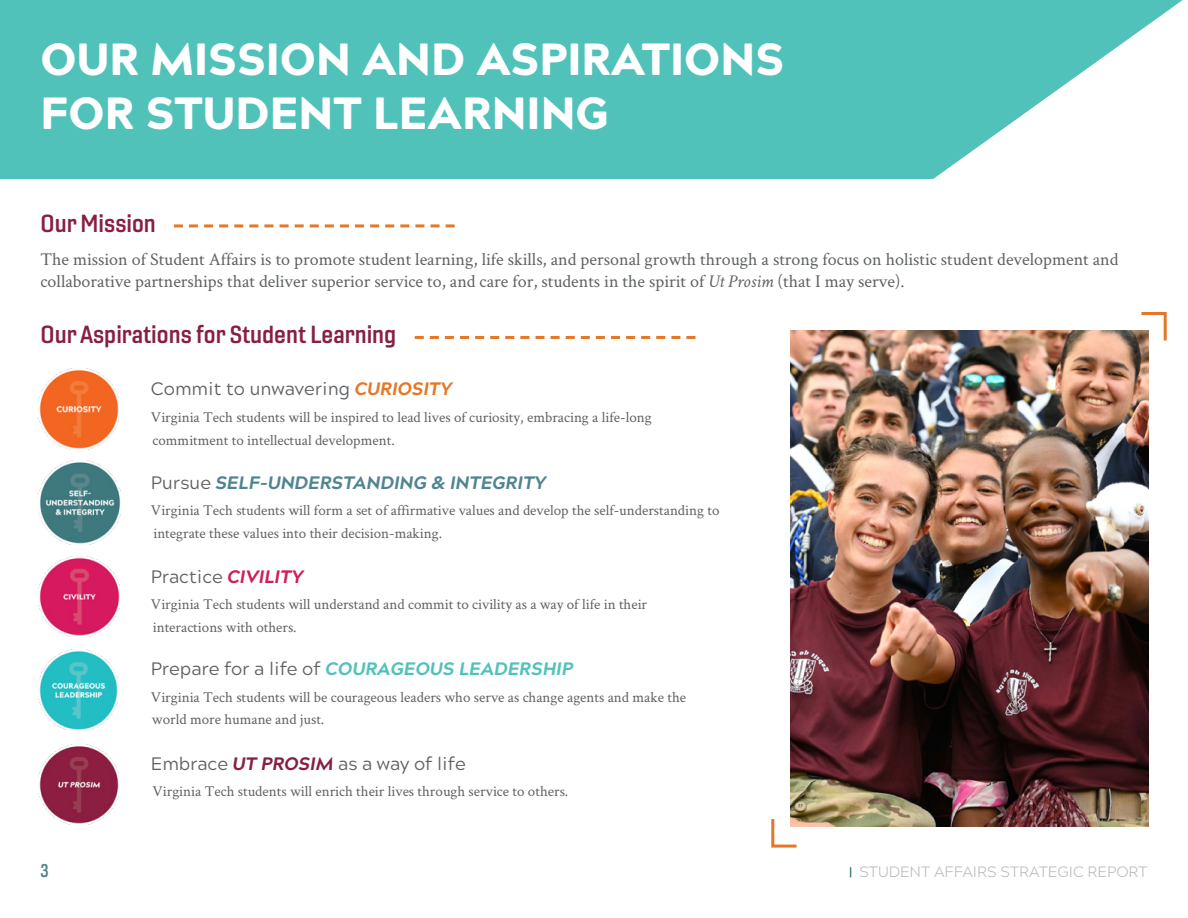
<style>
.page{position:relative;width:1188px;height:918px;background:#fff}
.page>*{position:absolute;margin:0;border:0;box-sizing:border-box;transform-origin:0 0}
.t1{font:900 45px/54px "Acherus Grotesque";color:#fff}
.t2{font:24px "Gineso Nor Dem";color:#871f41}
.t3{font:18px/22.5px "Crimson Text";color:#5e6163}
.t4{font:18px "Acherus Grotesque";color:#5e6163}
.t5{font:italic 800 18px "Acherus Grotesque";color:#51c2b9}
.t6{font:italic 800 18px "Acherus Grotesque";color:#4f8490}
.t7{font:18px "Gineso Con Dem";color:#508590}
.t8{font:15px/22.5px "Crimson Text";color:#5e6163}
.t9{font:300 15px "Acherus Grotesque";color:#babbbd}
.s1{font-style:italic}
.s2{font-weight:800;font-style:italic;color:#e57725}
.s3{font-weight:400;font-style:normal;color:#5e6163}
.s4{font-weight:800;font-style:italic;color:#cd1d5a}
.s5{font-weight:800;font-style:italic;color:#871f41}
</style>
<div class="page">
<svg style="left:0;top:0;width:1183px;height:179px;background:#62c8c0"></svg>
<svg style="left:174px;top:224px;width:281px;height:3px"></svg>
<svg style="left:415px;top:336px;width:281px;height:3px"></svg>
<img style="left:38px;top:368px;width:81px;height:82px">
<img style="left:39px;top:461px;width:82px;height:83px">
<img style="left:39px;top:556px;width:81px;height:80px">
<img style="left:38px;top:649px;width:80px;height:80px">
<img style="left:38px;top:744px;width:81px;height:80px">
<img style="left:791px;top:331px;width:358px;height:496px">
<svg style="left:771px;top:816px;width:29px;height:32px"></svg>
<svg style="left:1138px;top:312px;width:29px;height:31px"></svg>
<p class="t1" style="left:40px;top:30px;width:745px">OUR MISSION AND ASPIRATIONS<br>FOR STUDENT LEARNING</p>
<p class="t2" style="left:40px;top:208px;width:117px">Our Mission</p>
<p class="t3" style="left:40px;top:247px;width:1080px">The mission of Student Affairs is to promote student learning, life skills, and personal growth through a strong focus on holistic student development and collaborative partnerships that deliver superior service to, and care for, students in the spirit of <span class="s1">Ut Prosim</span> (that I may serve).</p>
<p class="t2" style="left:40px;top:319px;width:357px">Our Aspirations for Student Learning</p>
<p class="t4" style="left:151px;top:373px;width:303px">Commit to unwavering <span class="s2">CURIOSITY</span></p>
<p class="t8" style="left:151px;top:406px;width:502px">Virginia Tech students will be inspired to lead lives of curiosity, embracing a life-long commitment to intellectual development.</p>
<p class="t6" style="left:151px;top:467px;width:397px"><span class="s3">Pursue</span> SELF-UNDERSTANDING &amp; INTEGRITY</p>
<p class="t8" style="left:151px;top:499px;width:570px">Virginia Tech students will form a set of affirmative values and develop the self-understanding to</p>
<p class="t8" style="left:153px;top:521px;width:290px">integrate these values into their decision-making.</p>
<p class="t4" style="left:151px;top:562px;width:154px">Practice <span class="s4">CIVILITY</span></p>
<p class="t8" style="left:151px;top:593px;width:498px">Virginia Tech students will understand and commit to civility as a way of life in their</p>
<p class="t8" style="left:153px;top:615px;width:145px">interactions with others.</p>
<p class="t5" style="left:151px;top:654px;width:424px"><span class="s3">Prepare for a life of</span> COURAGEOUS LEADERSHIP</p>
<p class="t8" style="left:151px;top:685px;width:537px">Virginia Tech students will be courageous leaders who serve as change agents and make the</p>
<p class="t8" style="left:152px;top:707px;width:174px">world more humane and just.</p>
<p class="t4" style="left:151px;top:749px;width:316px">Embrace <span class="s5">UT PROSIM</span> as a way of life</p>
<p class="t8" style="left:152px;top:780px;width:417px">Virginia Tech students will enrich their lives through service to others.</p>
<p class="t7" style="left:40px;top:860px;width:10px">3</p>
<p class="t9" style="left:859px;top:860px;width:290px">STUDENT AFFAIRS STRATEGIC REPORT</p>
</div>
